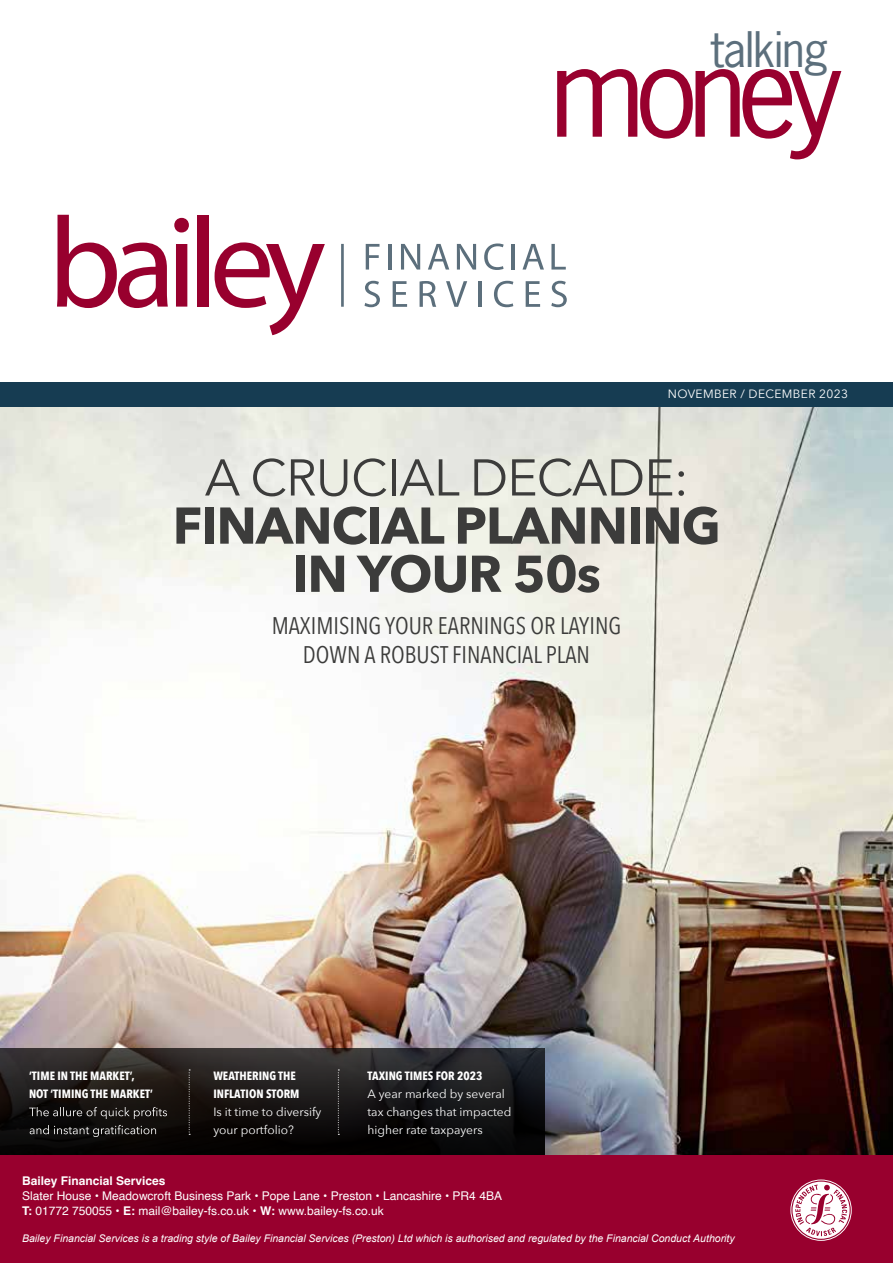
<style>
.page{position:relative;width:893px;height:1263px;background:#fff}
.page>*{position:absolute;margin:0;border:0;box-sizing:border-box;transform-origin:0 0}
.t1{font:119.1px "News Gothic Std";letter-spacing:-.085em;color:#98002e}
.t2{font:700 51.15px/48.2px "Avenir Next";letter-spacing:-.02em;color:#3c3c3b;text-align:center}
.t3{font:51.15px "Avenir Next";letter-spacing:-.02em;color:#3c3c3b}
.t4{font:46.05px "News Gothic Std";letter-spacing:-.025em;color:#5c6f7c}
.t5{font:24px/28.5px "Avenir Next Condensed";color:#3c3c3b;text-align:center}
.t6{font:12px/15px "Helvetica";color:#fff}
.t7{font:12px/18px "Avenir Next";color:#fff}
.t8{font:700 12px/18px "Avenir Next Condensed";color:#fff}
.t9{font:700 12px "Helvetica";color:#fff}
.t10{font:12px "Avenir Next";letter-spacing:.03em;color:#fff}
.t11{font:italic 10.5px "Arial";color:#fff}
.s1{font-weight:700}
</style>
<div class="page">
<img style="left:0;top:406px;width:893px;height:748px">
<svg style="left:0;top:1048px;width:544px;height:106px;background:#1a1717"></svg>
<svg style="left:29px;top:1107px;width:138px;height:12px;background:#343130"></svg>
<svg style="left:30px;top:1125px;width:126px;height:12px;background:#333130"></svg>
<svg style="left:189px;top:1069px;width:1px;height:66px"></svg>
<svg style="left:338px;top:1069px;width:1px;height:66px"></svg>
<div style="left:0;top:382px;width:893px;height:24px;background:#163c52"></div>
<svg style="left:57px;top:215px;width:111px;height:93px"></svg>
<svg style="left:174px;top:218px;width:15px;height:89px"></svg>
<div style="left:197px;top:215px;width:12px;height:92px;background:#98002e"></div>
<svg style="left:215px;top:242px;width:110px;height:93px"></svg>
<svg style="left:366px;top:244px;width:13px;height:26px"></svg>
<hr style="left:388px;top:244px;width:3px;height:26px;background:#5c6f7c">
<svg style="left:401px;top:244px;width:19px;height:26px"></svg>
<svg style="left:428px;top:244px;width:21px;height:26px"></svg>
<svg style="left:457px;top:244px;width:19px;height:26px"></svg>
<svg style="left:484px;top:243px;width:20px;height:27px"></svg>
<hr style="left:511px;top:244px;width:4px;height:26px;background:#5c6f7c">
<svg style="left:522px;top:244px;width:22px;height:26px"></svg>
<svg style="left:551px;top:244px;width:15px;height:26px"></svg>
<svg style="left:364px;top:281px;width:16px;height:26px"></svg>
<svg style="left:393px;top:281px;width:14px;height:26px"></svg>
<svg style="left:420px;top:281px;width:16px;height:26px"></svg>
<svg style="left:446px;top:281px;width:21px;height:26px"></svg>
<hr style="left:478px;top:281px;width:3px;height:26px;background:#5c6f7c">
<svg style="left:494px;top:281px;width:19px;height:26px"></svg>
<svg style="left:526px;top:281px;width:14px;height:26px"></svg>
<svg style="left:551px;top:281px;width:16px;height:26px"></svg>
<hr style="left:341px;top:244px;width:3px;height:63px;background:#5c6f7c">
<div style="left:0;top:1155px;width:893px;height:108px;background:#98002e"></div>
<svg style="left:790px;top:1179px;width:62px;height:62px"></svg>
<h3 class="t4" style="left:710px;top:20px;width:120px">talking</h3>
<h1 class="t1" style="left:550px;top:15px;width:294px">money</h1>
<p class="t10" style="left:668px;top:384px;width:182px">NOVEMBER / DECEMBER 2023</p>
<h2 class="t3" style="left:205px;top:434px;width:486px">A CRUCIAL DECADE:</h2>
<h2 class="t2" style="left:173px;top:501px;width:550px">FINANCIAL PLANNING<br>IN YOUR 50s</h2>
<h3 class="t5" style="left:272px;top:610px;width:351px">MAXIMISING YOUR EARNINGS OR LAYING<br>DOWN A ROBUST FINANCIAL PLAN</h3>
<p class="t8" style="left:29px;top:1067px;width:125px">‘TIME IN THE MARKET’,<br>NOT ‘TIMING THE MARKET’</p>
<p class="t8" style="left:213px;top:1067px;width:88px">WEATHERING THE<br>INFLATION STORM</p>
<p class="t7" style="left:213px;top:1102px;width:110px">Is it time to diversify your portfolio?</p>
<p class="t8" style="left:367px;top:1067px;width:116px">TAXING TIMES FOR 2023</p>
<p class="t7" style="left:367px;top:1084px;width:145px">A year marked by several tax changes that impacted higher rate taxpayers</p>
<p class="t9" style="left:22px;top:1173px;width:145px">Bailey Financial Services</p>
<p class="t6" style="left:22px;top:1188px;width:481px">Slater House • Meadowcroft Business Park • Pope Lane • Preston • Lancashire • PR4 4BA<br><span class="s1">T:</span> 01772 750055 • <span class="s1">E:</span> mail@bailey-fs.co.uk • <span class="s1">W:</span> www.bailey-fs.co.uk</p>
<p class="t11" style="left:22px;top:1232px;width:714px">Bailey Financial Services is a trading style of Bailey Financial Services (Preston) Ltd which is authorised and regulated by the Financial Conduct Authority</p>
</div>
